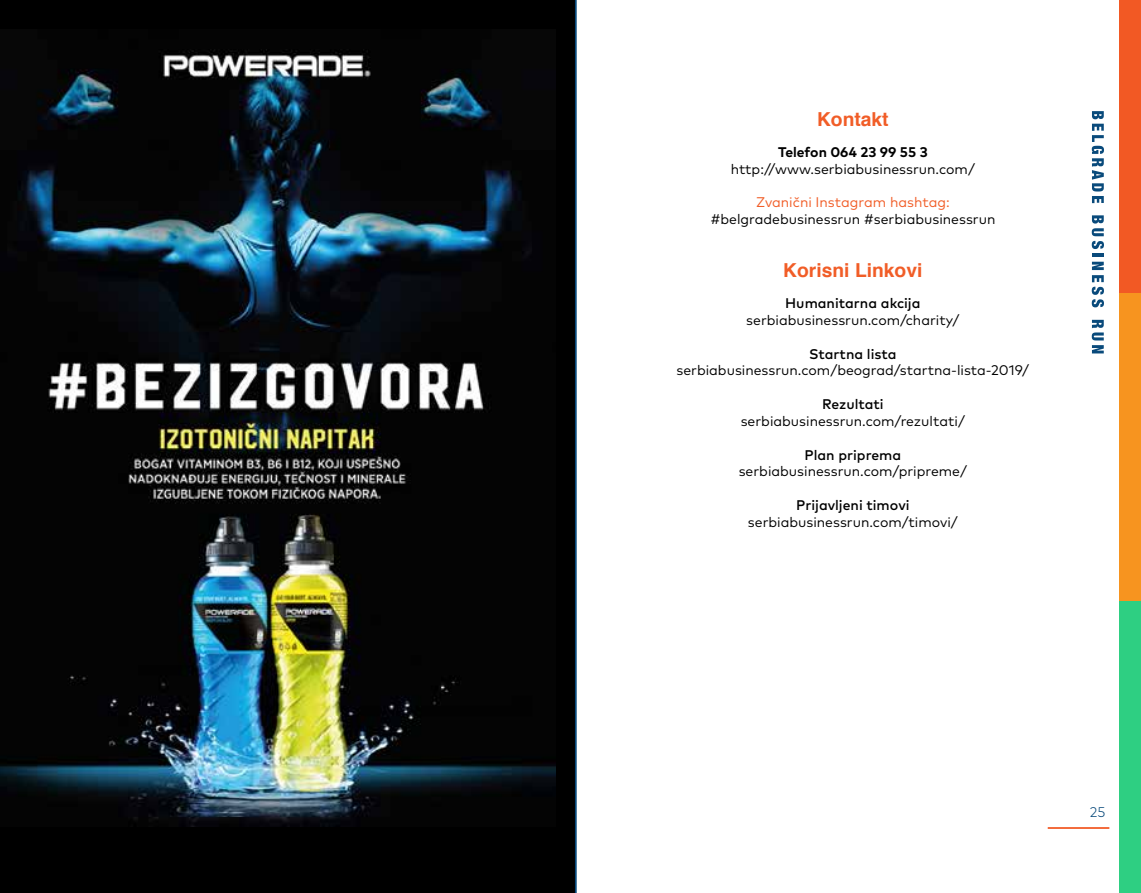
<style>
.page{position:relative;width:1141px;height:893px;background:#fff}
.page>*{position:absolute;margin:0;border:0;box-sizing:border-box;transform-origin:0 0}
.t1{font:700 19.25px "Helvetica";color:#f15d27}
.t2{font:14px "Mark Pro";color:#000}
.t3{font:500 14px "Mark Pro";color:#000}
.t4{font:14px "Mark Pro";color:#f15d27}
.t5{font:700 14px "Mark Pro";color:#000}
.t6{font:300 14px "Mark Pro";color:#094a7b}
</style>
<div class="page">
<div style="left:1119px;top:600px;width:22px;height:293px;background:#2ecf82"></div>
<div style="left:1119px;top:293px;width:22px;height:307px;background:#f7941f"></div>
<div style="left:1119px;top:0;width:22px;height:293px;background:#f25924"></div>
<svg style="left:1092px;top:111px;width:12px;height:92px"></svg>
<svg style="left:1092px;top:215px;width:12px;height:92px"></svg>
<svg style="left:1092px;top:320px;width:12px;height:33px"></svg>
<hr style="left:1048px;top:827px;width:61px;height:2px;background:#f25924">
<div style="left:0;top:0;width:577px;height:893px;background:#000"></div>
<img style="left:0;top:30px;width:556px;height:796px">
<h1 class="t1" style="left:817px;top:103px;width:73px">Kontakt</h1>
<p class="t5" style="left:778px;top:141px;width:151px">Telefon 064 23 99 55 3</p>
<p class="t2" style="left:731px;top:158px;width:246px">http://www.serbiabusinessrun.com/</p>
<p class="t4" style="left:756px;top:192px;width:195px">Zvanični Instagram hashtag:</p>
<p class="t2" style="left:710px;top:209px;width:287px">#belgradebusinessrun #serbiabusinessrun</p>
<h1 class="t1" style="left:783px;top:254px;width:141px">Korisni Linkovi</h1>
<p class="t3" style="left:785px;top:293px;width:137px">Humanitarna akcija</p>
<p class="t2" style="left:746px;top:310px;width:215px">serbiabusinessrun.com/charity/</p>
<p class="t3" style="left:809px;top:343px;width:89px">Startna lista</p>
<p class="t2" style="left:676px;top:360px;width:354px">serbiabusinessrun.com/beograd/startna-lista-2019/</p>
<p class="t3" style="left:822px;top:394px;width:63px">Rezultati</p>
<p class="t2" style="left:741px;top:410px;width:226px">serbiabusinessrun.com/rezultati/</p>
<p class="t3" style="left:804px;top:444px;width:98px">Plan priprema</p>
<p class="t2" style="left:739px;top:461px;width:230px">serbiabusinessrun.com/pripreme/</p>
<p class="t3" style="left:796px;top:494px;width:115px">Prijavljeni timovi</p>
<p class="t2" style="left:748px;top:511px;width:211px">serbiabusinessrun.com/timovi/</p>
<p class="t6" style="left:1090px;top:802px;width:17px">25</p>
</div>
